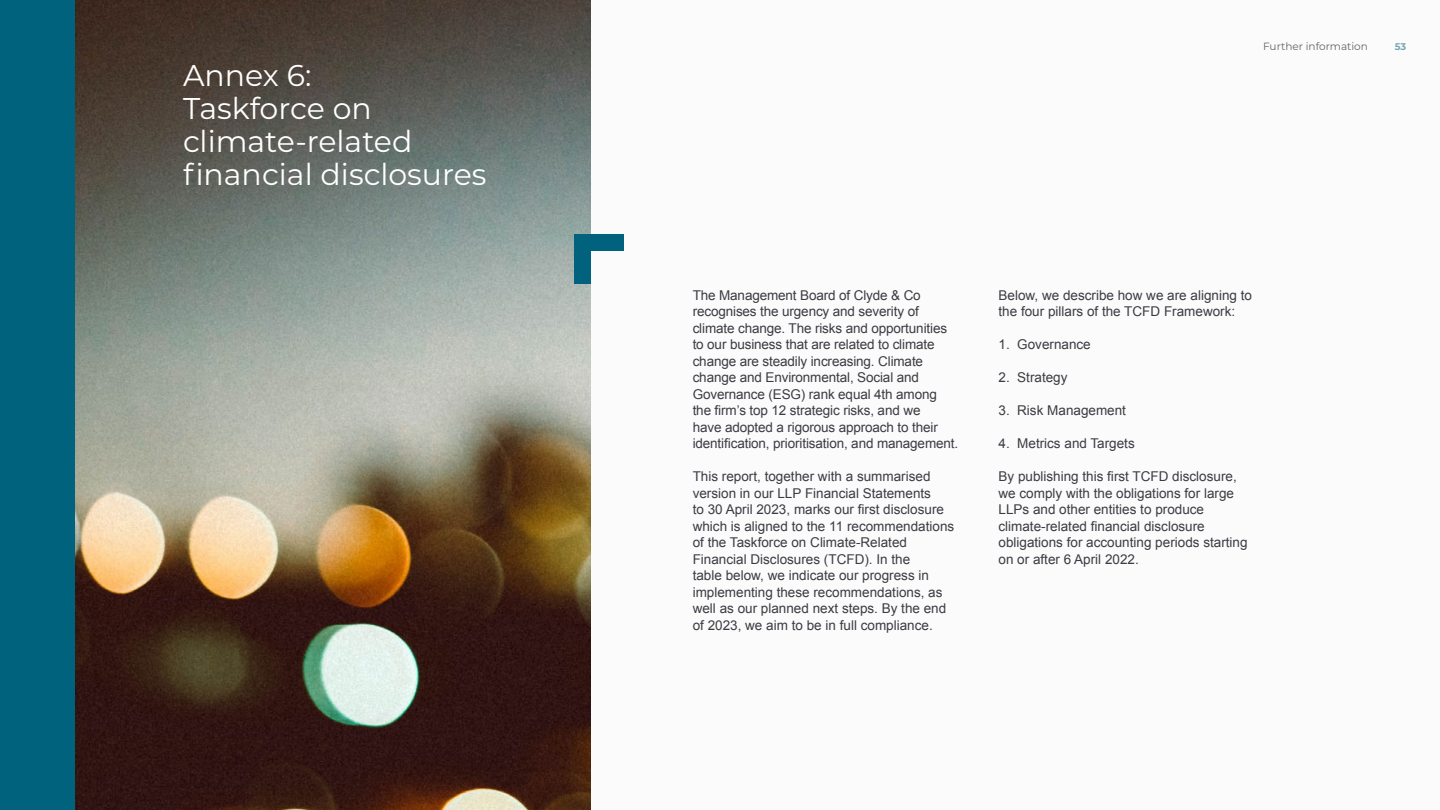
<style>
.page{position:relative;width:1440px;height:810px;background:#fff}
.page>*{position:absolute;margin:0;border:0;box-sizing:border-box;transform-origin:0 0}
.t1{font:30px/33px "Montserrat";color:#fff}
.t2{font:13.5px/16.5px "Arial";color:#3b3c43}
.t3{font:10.5px "Montserrat";color:#626369}
.t4{font:700 9.75px "Montserrat";color:#77a8b3}
</style>
<div class="page">
<div style="left:67px;top:0;width:1373px;height:810px;background:#fbfbfb"></div>
<img style="left:75px;top:0;width:515px;height:810px">
<div style="left:575px;top:234px;width:16px;height:50px;background:#00627d"></div>
<div style="left:575px;top:234px;width:49px;height:16px;background:#00627d"></div>
<div style="left:0;top:0;width:75px;height:810px;background:#00627d"></div>
<h1 class="t1" style="left:183px;top:57px;width:305px">Annex 6:<br>Taskforce on climate-related financial disclosures</h1>
<p class="t3" style="left:1263px;top:39px;width:106px">Further information</p>
<p class="t4" style="left:1395px;top:39px;width:13px">53</p>
<p class="t2" style="left:693px;top:287px;width:267px">The Management Board of Clyde &amp; Co recognises the urgency and severity of climate change. The risks and opportunities to our business that are related to climate change are steadily increasing. Climate change and Environmental, Social and Governance (ESG) rank equal 4th among the firm’s top 12 strategic risks, and we<br>have adopted a rigorous approach to their identification, prioritisation, and management.</p>
<p class="t2" style="left:693px;top:469px;width:263px">This report, together with a summarised version in our LLP Financial Statements<br>to 30 April 2023, marks our first disclosure which is aligned to the 11 recommendations of the Taskforce on Climate-Related Financial Disclosures (TCFD). In the<br>table below, we indicate our progress in implementing these recommendations, as well as our planned next steps. By the end of 2023, we aim to be in full compliance.</p>
<p class="t2" style="left:999px;top:287px;width:255px">Below, we describe how we are aligning to the four pillars of the TCFD Framework:</p>
<p class="t2" style="left:999px;top:337px;width:94px">1. Governance</p>
<p class="t2" style="left:999px;top:370px;width:71px">2. Strategy</p>
<p class="t2" style="left:999px;top:403px;width:129px">3. Risk Management</p>
<p class="t2" style="left:999px;top:436px;width:138px">4. Metrics and Targets</p>
<p class="t2" style="left:999px;top:469px;width:251px">By publishing this first TCFD disclosure, we comply with the obligations for large LLPs and other entities to produce climate-related financial disclosure obligations for accounting periods starting on or after 6 April 2022.</p>
</div>
